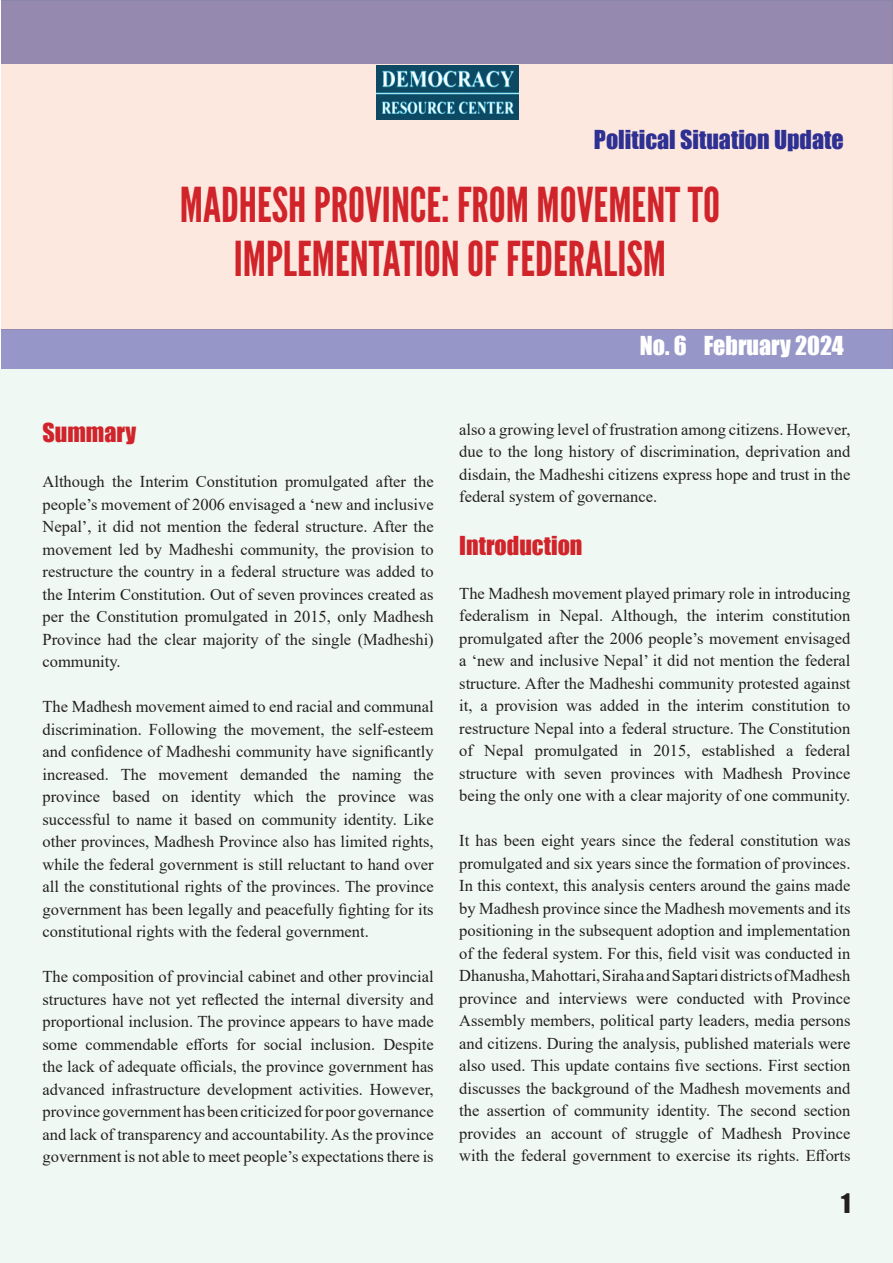
<style>
.page{position:relative;width:893px;height:1263px;background:#fff}
.page>*{position:absolute;margin:0;border:0;box-sizing:border-box;transform-origin:0 0}
.t1{font:48px/54px "League Gothic";color:#d1232a;text-align:center}
.Body_text{font:24.75px "Impact";color:#231f20}
.Nep-Heading1{font:24px "Impact";color:#2e3092}
.Heading1{font:24px "Impact";color:#d1232a}
.Nep-Heading1-2{font:24px "Impact";color:#fff}
.Body_text-2{font:16.5px/22.5px "Times New Roman";color:#231f20;text-align:justify}
</style>
<div class="page">
<div style="left:1px;top:0;width:892px;height:1262px;background:#f0f8f3"></div>
<div style="left:1px;top:0;width:892px;height:329px;background:#fde8df"></div>
<div style="left:1px;top:329px;width:892px;height:39px;background:#9697c8"></div>
<div style="left:1px;top:0;width:892px;height:64px;background:#9589af"></div>
<img style="left:376px;top:65px;width:142px;height:54px">
<p class="Nep-Heading1" style="left:594px;top:121px;width:251px">Political Situation Update</p>
<p class="t1" style="left:180px;top:178px;width:542px">MADHESH PROVINCE: FROM MOVEMENT TO<br>IMPLEMENTATION OF FEDERALISM</p>
<p class="Nep-Heading1-2" style="left:640px;top:327px;width:205px">No. 6 February 2024</p>
<p class="Heading1" style="left:43px;top:414px;width:95px">Summary</p>
<p class="Body_text-2" style="left:43px;top:470px;width:393px">Although the Interim Constitution promulgated after the people’s movement of 2006 envisaged a ‘new and inclusive Nepal’, it did not mention the federal structure. After the movement led by Madheshi community, the provision to restructure the country in a federal structure was added to the Interim Constitution. Out of seven provinces created as per the Constitution promulgated in 2015, only Madhesh Province had the clear majority of the single (Madheshi) community.</p>
<p class="Body_text-2" style="left:43px;top:695px;width:393px">The Madhesh movement aimed to end racial and communal discrimination. Following the movement, the self-esteem and confidence of Madheshi community have significantly increased. The movement demanded the naming the province based on identity which the province was successful to name it based on community identity. Like other provinces, Madhesh Province also has limited rights, while the federal government is still reluctant to hand over all the constitutional rights of the provinces. The province government has been legally and peacefully fighting for its constitutional rights with the federal government.</p>
<p class="Body_text-2" style="left:43px;top:965px;width:393px">The composition of provincial cabinet and other provincial structures have not yet reflected the internal diversity and proportional inclusion. The province appears to have made some commendable efforts for social inclusion. Despite the lack of adequate officials, the province government has advanced infrastructure development activities. However, province government has been criticized for poor governance and lack of transparency and accountability. As the province government is not able to meet people’s expectations there is</p>
<p class="Body_text-2" style="left:459px;top:417px;width:393px">also a growing level of frustration among citizens. However, due to the long history of discrimination, deprivation and disdain, the Madheshi citizens express hope and trust in the federal system of governance.</p>
<p class="Heading1" style="left:459px;top:526px;width:125px">Introduction</p>
<p class="Body_text-2" style="left:459px;top:581px;width:393px">The Madhesh movement played primary role in introducing federalism in Nepal. Although, the interim constitution promulgated after the 2006 people’s movement envisaged a ‘new and inclusive Nepal’ it did not mention the federal structure. After the Madheshi community protested against it, a provision was added in the interim constitution to restructure Nepal into a federal structure. The Constitution of Nepal promulgated in 2015, established a federal structure with seven provinces with Madhesh Province being the only one with a clear majority of one community.</p>
<p class="Body_text-2" style="left:459px;top:829px;width:393px">It has been eight years since the federal constitution was promulgated and six years since the formation of provinces.<br>In this context, this analysis centers around the gains made by Madhesh province since the Madhesh movements and its positioning in the subsequent adoption and implementation of the federal system. For this, field visit was conducted in Dhanusha, Mahottari, Siraha and Saptari districts of Madhesh province and interviews were conducted with Province Assembly members, political party leaders, media persons and citizens. During the analysis, published materials were also used. This update contains five sections. First section discusses the background of the Madhesh movements and the assertion of community identity. The second section provides an account of struggle of Madhesh Province with the federal government to exercise its rights. Efforts</p>
<p class="Body_text" style="left:841px;top:1183px;width:11px">1</p>
</div>
